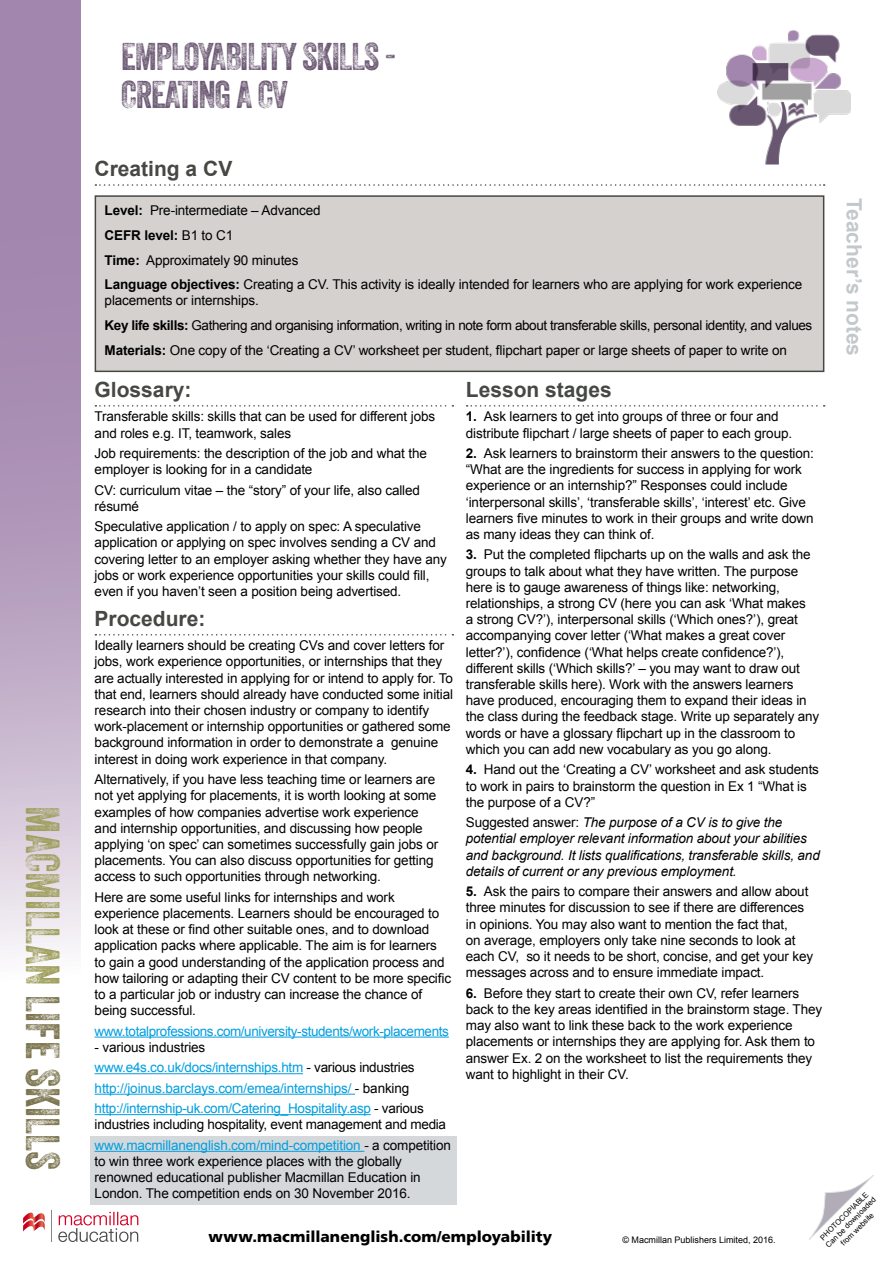
<style>
.page{position:relative;width:893px;height:1263px;background:#fff}
.page>*{position:absolute;margin:0;border:0;box-sizing:border-box;transform-origin:0 0}
.t1{font:46.2px "Veneer Three";color:#7a734d}
.t2{font:37.5px/37.5px "Veneer Three";letter-spacing:-.03em;color:#695671}
.t3{font:700 21px "Arial";color:#464844}
.t4{font:700 21px "Arial";color:#c3c8cb}
.t5{font:900 15.3px "Frutiger LT Std";letter-spacing:.005em;color:#000}
.t6{font:13.5px/16.2px "Arial";letter-spacing:-.01em;color:#000}
.t7{font:13.5px/20.4px "Arial";letter-spacing:-.02em;color:#009ee0}
.t8{font:italic 13.5px/16.2px "Arial";letter-spacing:-.01em;color:#000}
.t9{font:9px "Arial";color:#000}
.t10{font:7.65px/9.1px "Arial";color:#000}
.s1{color:#9e9e5c}
.s2{font-weight:700}
.s3{color:#000}
.s4{color:#009ee0}
.s5{font-style:normal}
</style>
<div class="page">
<svg style="left:0;top:0;width:81px;height:955px"></svg>
<svg style="left:809px;top:1175px;width:65px;height:65px"></svg>
<svg style="left:23px;top:1212px;width:22px;height:20px"></svg>
<hr style="left:51px;top:1210px;width:1px;height:32px;background:#87888a">
<svg style="left:58px;top:1212px;width:80px;height:30px"></svg>
<img style="left:717px;top:30px;width:133px;height:135px">
<div style="left:90px;top:1136px;width:366px;height:69px;background:#d4d8da"></div>
<svg style="left:95px;top:184px;width:730px;height:2px"></svg>
<div style="left:95px;top:196px;width:729px;height:175px;background:#d4d1cf"></div>
<div style="left:95px;top:195px;width:729px;height:177px;border:2px solid #464844"></div>
<svg style="left:95px;top:405px;width:358px;height:2px"></svg>
<svg style="left:95px;top:634px;width:358px;height:1px"></svg>
<hr style="left:95px;top:1036px;width:354px;height:1px;background:#009ee0">
<hr style="left:95px;top:1073px;width:208px;height:1px;background:#009ee0">
<hr style="left:95px;top:1094px;width:260px;height:1px;background:#009ee0">
<hr style="left:95px;top:1114px;width:276px;height:1px;background:#009ee0">
<hr style="left:95px;top:1151px;width:269px;height:1px;background:#009ee0">
<svg style="left:467px;top:405px;width:358px;height:2px"></svg>
<h1 class="t1" style="left:71px;top:806px;width:365px;rotate:90deg"><span class="s1">MACMILLAN</span> LIFE SKILLS</h1>
<h2 class="t2" style="left:121px;top:38px;width:277px">EMPLOYABILITY SKILLS -<br>CREATING A CV</h2>
<h3 class="t3" style="left:95px;top:154px;width:139px">Creating a CV</h3>
<p class="t6" style="left:105px;top:198px;width:699px;line-height:24.8px"><span class="s2">Level:</span> Pre-intermediate – Advanced<br><span class="s2">CEFR level:</span> B1 to C1<br><span class="s2">Time:</span> Approximately 90 minutes<br><span class="s2">Language objectives:</span> Creating a CV. This activity is ideally intended for learners who are applying for work experience</p>
<p class="t6" style="left:105px;top:288px;width:709px;line-height:24.8px">placements or internships.<br><span class="s2">Key life skills:</span> Gathering and organising information, writing in note form about transferable skills, personal identity, and values<br><span class="s2">Materials:</span> One copy of the ‘Creating a CV’ worksheet per student, flipchart paper or large sheets of paper to write on</p>
<h3 class="t3" style="left:95px;top:375px;width:98px">Glossary:</h3>
<p class="t6" style="left:95px;top:409px;width:342px">Transferable skills: skills that can be used for different jobs and roles e.g. IT, teamwork, sales</p>
<p class="t6" style="left:95px;top:445px;width:334px">Job requirements: the description of the job and what the employer is looking for in a candidate</p>
<p class="t6" style="left:95px;top:482px;width:327px">CV: curriculum vitae – the “story” of your life, also called résumé</p>
<p class="t6" style="left:95px;top:519px;width:354px">Speculative application / to apply on spec: A speculative application or applying on spec involves sending a CV and covering letter to an employer asking whether they have any jobs or work experience opportunities your skills could fill, even if you haven’t seen a position being advertised.</p>
<h3 class="t3" style="left:95px;top:604px;width:112px">Procedure:</h3>
<p class="t6" style="left:95px;top:637px;width:360px">Ideally learners should be creating CVs and cover letters for jobs, work experience opportunities, or internships that they are actually interested in applying for or intend to apply for. To that end, learners should already have conducted some initial research into their chosen industry or company to identify work-placement or internship opportunities or gathered some background information in order to demonstrate a genuine interest in doing work experience in that company.</p>
<p class="t6" style="left:95px;top:771px;width:345px">Alternatively, if you have less teaching time or learners are not yet applying for placements, it is worth looking at some examples of how companies advertise work experience and internship opportunities, and discussing how people applying ‘on spec’ can sometimes successfully gain jobs or placements. You can also discuss opportunities for getting access to such opportunities through networking.</p>
<p class="t6" style="left:95px;top:889px;width:358px">Here are some useful links for internships and work experience placements. Learners should be encouraged to look at these or find other suitable ones, and to download application packs where applicable. The aim is for learners to gain a good understanding of the application process and how tailoring or adapting their CV content to be more specific to a particular job or industry can increase the chance of being successful.</p>
<p class="t7" style="left:95px;top:1021px;width:356px">www.totalprofessions.com/university-students/work-placements</p>
<p class="t7" style="left:95px;top:1037px;width:331px"><span class="s3">- various industries<br></span>www.e4s.co.uk/docs/internships.htm <span class="s3">- various industries </span>http://joinus.barclays.com/emea/internships/ <span class="s3">- banking </span>http://internship-uk.com/Catering_Hospitality.asp <span class="s3">- various</span></p>
<p class="t6" style="left:95px;top:1114px;width:358px;line-height:20.4px">industries including hospitality, event management and media <span class="s4">www.macmillanenglish.com/mind-competition</span> - a competition</p>
<p class="t6" style="left:95px;top:1153px;width:328px">to win three work experience places with the globally renowned educational publisher Macmillan Education in<br>London. The competition ends on 30 November 2016.</p>
<h3 class="t4" style="left:868px;top:198px;width:160px;rotate:90deg">Teacher’s notes</h3>
<h3 class="t3" style="left:466px;top:375px;width:147px">Lesson stages</h3>
<p class="t6" style="left:466px;top:409px;width:328px"><span class="s2">1.</span> Ask learners to get into groups of three or four and distribute flipchart / large sheets of paper to each group.</p>
<p class="t6" style="left:466px;top:445px;width:350px"><span class="s2">2.</span> Ask learners to brainstorm their answers to the question: “What are the ingredients for success in applying for work experience or an internship?” Responses could include ‘interpersonal skills’, ‘transferable skills’, ‘interest’ etc. Give learners five minutes to work in their groups and write down as many ideas they can think of.</p>
<p class="t6" style="left:466px;top:547px;width:355px"><span class="s2">3.</span> Put the completed flipcharts up on the walls and ask the groups to talk about what they have written. The purpose here is to gauge awareness of things like: networking, relationships, a strong CV (here you can ask ‘What makes<br>a strong CV?’), interpersonal skills (‘Which ones?’), great accompanying cover letter (‘What makes a great cover letter?’), confidence (‘What helps create confidence?’), different skills (‘Which skills?’ – you may want to draw out transferable skills here). Work with the answers learners have produced, encouraging them to expand their ideas in the class during the feedback stage. Write up separately any words or have a glossary flipchart up in the classroom to which you can add new vocabulary as you go along.</p>
<p class="t6" style="left:466px;top:762px;width:355px"><span class="s2">4.</span> Hand out the ‘Creating a CV’ worksheet and ask students to work in pairs to brainstorm the question in Ex 1 “What is the purpose of a CV?”</p>
<p class="t8" style="left:466px;top:814px;width:355px"><span class="s5">Suggested answer:</span> The purpose of a CV is to give the potential employer relevant information about your abilities and background. It lists qualifications, transferable skills, and details of current or any previous employment.</p>
<p class="t6" style="left:466px;top:883px;width:349px"><span class="s2">5.</span> Ask the pairs to compare their answers and allow about three minutes for discussion to see if there are differences in opinions. You may also want to mention the fact that,<br>on average, employers only take nine seconds to look at each CV, so it needs to be short, concise, and get your key messages across and to ensure immediate impact.</p>
<p class="t6" style="left:466px;top:985px;width:358px"><span class="s2">6.</span> Before they start to create their own CV, refer learners back to the key areas identified in the brainstorm stage. They may also want to link these back to the work experience placements or internships they are applying for. Ask them to answer Ex. 2 on the worksheet to list the requirements they want to highlight in their CV.</p>
<p class="t10" style="left:817px;top:1237px;width:69px;rotate:-45deg">PHOTOCOPIABLE<br>Can be downloaded</p>
<p class="t10" style="left:839px;top:1241px;width:44px;rotate:-45deg">from website</p>
<p class="t5" style="left:209px;top:1227px;width:345px">www.macmillanenglish.com/employability</p>
<p class="t9" style="left:622px;top:1234px;width:155px">© Macmillan Publishers Limited, 2016.</p>
</div>
